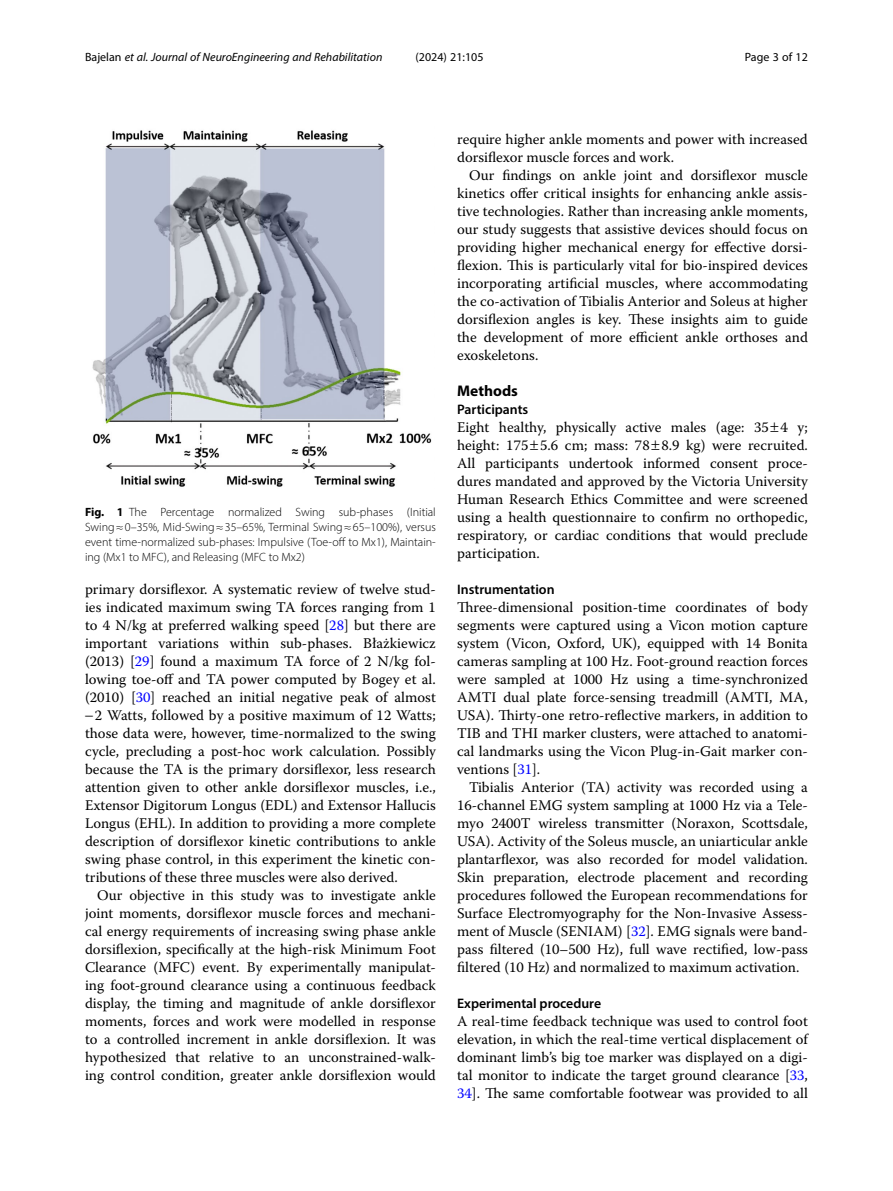
<style>
.page{position:relative;width:893px;height:1191px;background:#fff}
.page>*{position:absolute;margin:0;border:0;box-sizing:border-box;transform-origin:0 0}
.Head_1{font:700 15.45px "Myriad Pro";color:#000}
.Body_Text_Indent{font:14.7px/18px "Warnock Pro";color:#000;text-align:justify}
.Body_Text{font:14.7px/18px "Warnock Pro";color:#000;text-align:justify}
.Head_2{font:600 13.8px "Myriad Pro";color:#000}
.Head_2_After_1{font:600 13.8px "Myriad Pro";color:#000}
.Figure_Caption{font:300 12px/15px "Myriad Pro";color:#000;text-align:justify}
.t1{font:italic 12px "Myriad Pro";color:#000}
.t2{font:12px "Myriad Pro";color:#000}
.s1{font-style:normal}
.s2{font-weight:700}
.s3{color:#00f}
</style>
<div class="page">
<img style="left:92px;top:130px;width:340px;height:357px">
<p class="t1" style="left:85px;top:50px;width:299px"><span class="s1">Bajelan</span> et al. Journal of NeuroEngineering and Rehabilitation</p>
<p class="t2" style="left:415px;top:50px;width:70px">(2024) 21:105</p>
<p class="t2" style="left:745px;top:50px;width:65px">Page 3 of 12</p>
<p class="Figure_Caption" style="left:85px;top:504px;width:352px"><span class="s2">Fig. 1</span> The Percentage normalized Swing sub-phases (Initial Swing≈0–35%, Mid-Swing≈35–65%, Terminal Swing≈65–100%), versus event time-normalized sub-phases: Impulsive (Toe-off to Mx1), Maintain&shy;ing (Mx1 to MFC), and Releasing (MFC to Mx2)</p>
<p class="Body_Text_Indent" style="left:85px;top:580px;width:352px">primary dorsiflexor. A systematic review of twelve stud&shy;ies indicated maximum swing TA forces ranging from 1 to 4 N/kg at preferred walking speed [<span class="s3">28</span>] but there are important variations within sub-phases. Błażkiewicz (2013) [<span class="s3">29</span>] found a maximum TA force of 2 N/kg fol&shy;lowing toe-off and TA power computed by Bogey et al. (2010) [<span class="s3">30</span>] reached an initial negative peak of almost −2 Watts, followed by a positive maximum of 12 Watts; those data were, however, time-normalized to the swing cycle, precluding a post-hoc work calculation. Possibly because the TA is the primary dorsiflexor, less research attention given to other ankle dorsiflexor muscles, i.e., Extensor Digitorum Longus (EDL) and Extensor Hallucis Longus (EHL). In addition to providing a more complete description of dorsiflexor kinetic contributions to ankle swing phase control, in this experiment the kinetic con&shy;tributions of these three muscles were also derived.</p>
<p class="Body_Text_Indent" style="left:85px;top:886px;width:352px;text-indent:12px">Our objective in this study was to investigate ankle joint moments, dorsiflexor muscle forces and mechani&shy;cal energy requirements of increasing swing phase ankle dorsiflexion, specifically at the high-risk Minimum Foot Clearance (MFC) event. By experimentally manipulat&shy;ing foot-ground clearance using a continuous feedback display, the timing and magnitude of ankle dorsiflexor moments, forces and work were modelled in response to a controlled increment in ankle dorsiflexion. It was hypothesized that relative to an unconstrained-walk&shy;ing control condition, greater ankle dorsiflexion would</p>
<p class="Body_Text_Indent" style="left:457px;top:130px;width:352px">require higher ankle moments and power with increased dorsiflexor muscle forces and work.</p>
<p class="Body_Text_Indent" style="left:457px;top:166px;width:352px;text-indent:12px">Our findings on ankle joint and dorsiflexor muscle kinetics offer critical insights for enhancing ankle assis&shy;tive technologies. Rather than increasing ankle moments, our study suggests that assistive devices should focus on providing higher mechanical energy for effective dorsi&shy;flexion. This is particularly vital for bio-inspired devices incorporating artificial muscles, where accommodating the co-activation of Tibialis Anterior and Soleus at higher dorsiflexion angles is key. These insights aim to guide the development of more efficient ankle orthoses and exoskeletons.</p>
<p class="Head_1" style="left:457px;top:381px;width:62px">Methods</p>
<p class="Head_2_After_1" style="left:457px;top:401px;width:73px">Participants</p>
<p class="Body_Text" style="left:457px;top:418px;width:352px">Eight healthy, physically active males (age: 35 4 y; height: 175 5.6 cm; mass: 78 8.9 kg) were recruited.<br>All participants undertook informed consent proce&shy;dures mandated and approved by the Victoria University Human Research Ethics Committee and were screened using a health questionnaire to confirm no orthopedic, respiratory, or cardiac conditions that would preclude participation.</p>
<p class="Head_2" style="left:457px;top:581px;width:99px">Instrumentation</p>
<p class="Body_Text" style="left:457px;top:598px;width:352px">Three-dimensional position-time coordinates of body segments were captured using a Vicon motion capture system (Vicon, Oxford, UK), equipped with 14 Bonita cameras sampling at 100 Hz. Foot-ground reaction forces were sampled at 1000 Hz using a time-synchronized AMTI dual plate force-sensing treadmill (AMTI, MA, USA). Thirty-one retro-reflective markers, in addition to TIB and THI marker clusters, were attached to anatomi&shy;cal landmarks using the Vicon Plug-in-Gait marker con&shy;ventions [<span class="s3">31</span>].</p>
<p class="Body_Text_Indent" style="left:457px;top:778px;width:352px;text-indent:12px">Tibialis Anterior (TA) activity was recorded using a 16-channel EMG system sampling at 1000 Hz via a Tele&shy;myo 2400T wireless transmitter (Noraxon, Scottsdale, USA). Activity of the Soleus muscle, an uniarticular ankle plantarflexor, was also recorded for model validation.<br>Skin preparation, electrode placement and recording procedures followed the European recommendations for Surface Electromyography for the Non-Invasive Assess&shy;ment of Muscle (SENIAM) [<span class="s3">32</span>]. EMG signals were band&shy;pass filtered (10–500 Hz), full wave rectified, low-pass filtered (10 Hz) and normalized to maximum activation.</p>
<p class="Head_2" style="left:457px;top:995px;width:146px">Experimental procedure</p>
<p class="Body_Text" style="left:457px;top:1012px;width:352px">A real-time feedback technique was used to control foot elevation, in which the real-time vertical displacement of dominant limb’s big toe marker was displayed on a digi&shy;tal monitor to indicate the target ground clearance [<span class="s3">33</span>, <span class="s3">34</span>]. The same comfortable footwear was provided to all</p>
</div>
